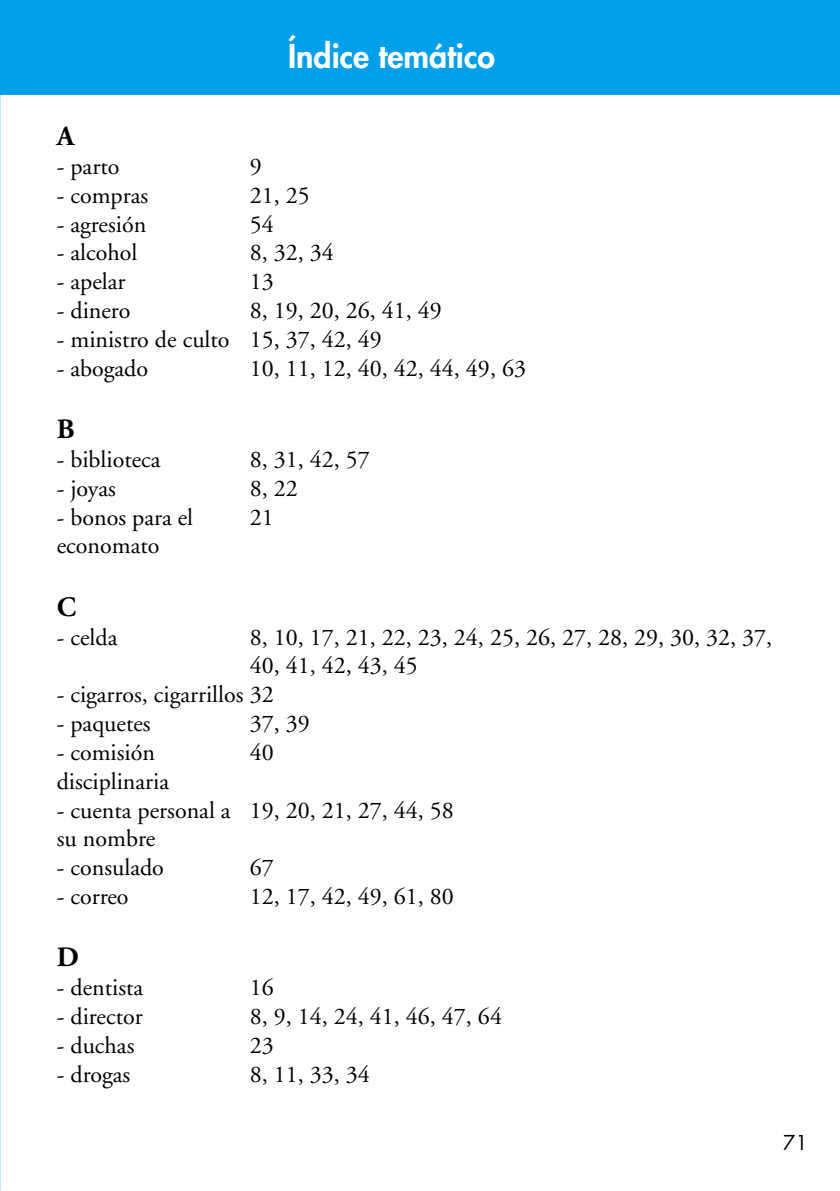
<style>
.page{position:relative;width:840px;height:1191px;background:#fff}
.page>*{position:absolute;margin:0;border:0;box-sizing:border-box;transform-origin:0 0}
.t1{font:800 32px "Futura";color:#fff}
.t2{font:700 28px "Adobe Garamond";color:#000}
.t3{font:24px/28.8px "Adobe Garamond";color:#000}
.t4{font:20px "Futura";color:#000}
</style>
<div class="page">
<div style="left:0;top:0;width:839px;height:94px;background:#00a0e9"></div>
<h1 class="t1" style="left:288px;top:35px;width:208px">Índice temático</h1>
<p class="t2" style="left:57px;top:121px;width:19px">A</p>
<p class="t3" style="left:57px;top:153px;width:64px">- parto</p>
<p class="t3" style="left:57px;top:181px;width:93px">- compras</p>
<p class="t3" style="left:57px;top:210px;width:91px">- agresión</p>
<p class="t3" style="left:57px;top:239px;width:82px">- alcohol</p>
<p class="t3" style="left:57px;top:268px;width:70px">- apelar</p>
<p class="t3" style="left:57px;top:297px;width:75px">- dinero</p>
<p class="t3" style="left:57px;top:325px;width:174px">- ministro de culto</p>
<p class="t3" style="left:57px;top:354px;width:93px">- abogado</p>
<p class="t2" style="left:57px;top:414px;width:19px">B</p>
<p class="t3" style="left:57px;top:445px;width:105px">- biblioteca</p>
<p class="t3" style="left:57px;top:474px;width:61px">- joyas</p>
<p class="t3" style="left:57px;top:503px;width:138px">- bonos para el economato</p>
<p class="t3" style="left:249px;top:153px;width:277px">9<br>21, 25<br>54<br>8, 32, 34<br>13<br>8, 19, 20, 26, 41, 49<br>15, 37, 42, 49<br>10, 11, 12, 40, 42, 44, 49, 63</p>
<p class="t3" style="left:249px;top:445px;width:121px">8, 31, 42, 57<br>8, 22<br>21</p>
<p class="t2" style="left:57px;top:591px;width:21px">C</p>
<p class="t3" style="left:57px;top:623px;width:62px">- celda</p>
<p class="t3" style="left:57px;top:681px;width:218px">- cigarros, cigarrillos 32</p>
<p class="t3" style="left:57px;top:709px;width:95px">- paquetes</p>
<p class="t3" style="left:57px;top:738px;width:114px">- comisión disciplinaria</p>
<p class="t3" style="left:57px;top:796px;width:175px">- cuenta personal a su nombre</p>
<p class="t3" style="left:57px;top:853px;width:109px">- consulado</p>
<p class="t3" style="left:57px;top:882px;width:73px">- correo</p>
<p class="t3" style="left:249px;top:623px;width:523px">8, 10, 17, 21, 22, 23, 24, 25, 26, 27, 28, 29, 30, 32, 37,<br>40, 41, 42, 43, 45</p>
<p class="t3" style="left:249px;top:709px;width:61px">37, 39<br>40</p>
<p class="t3" style="left:249px;top:796px;width:205px">19, 20, 21, 27, 44, 58</p>
<p class="t3" style="left:249px;top:853px;width:205px">67<br>12, 17, 42, 49, 61, 80</p>
<p class="t2" style="left:57px;top:942px;width:24px">D</p>
<p class="t3" style="left:57px;top:973px;width:88px">- dentista</p>
<p class="t3" style="left:57px;top:1002px;width:87px">- director</p>
<p class="t3" style="left:57px;top:1031px;width:79px">- duchas</p>
<p class="t3" style="left:57px;top:1060px;width:75px">- drogas</p>
<p class="t3" style="left:249px;top:973px;width:253px">16<br>8, 9, 14, 24, 41, 46, 47, 64<br>23<br>8, 11, 33, 34</p>
<p class="t4" style="left:782px;top:1129px;width:26px">71</p>
</div>
